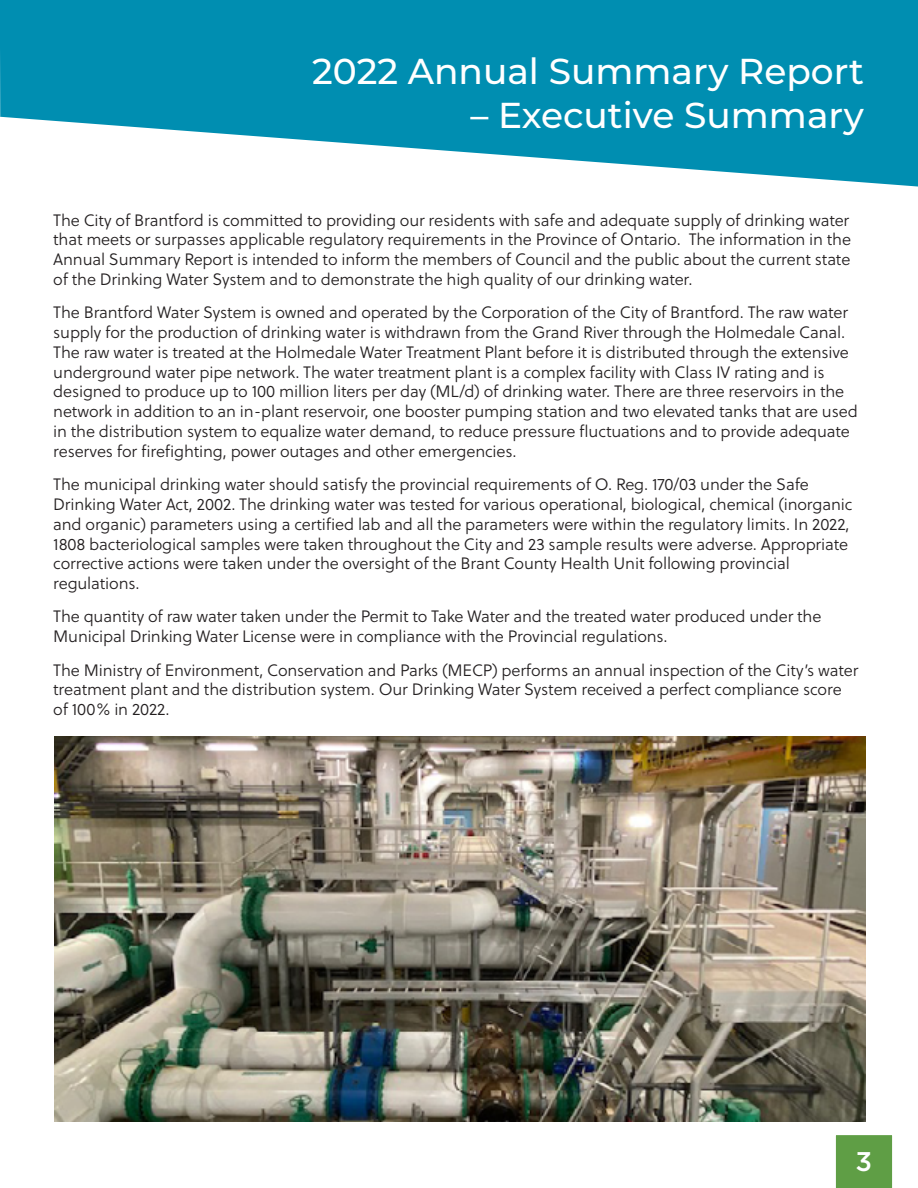
<style>
.page{position:relative;width:918px;height:1188px;background:#fff}
.page>*{position:absolute;margin:0;border:0;box-sizing:border-box;transform-origin:0 0}
.Inner_page_header_h1{font:500 36px "Montserrat";color:#fff}
.t1{font:500 27px "Gotham";color:#fff}
.Body_copy{font:16.5px/19.8px "Soleil Lt";letter-spacing:-.01em;color:#231f20}
</style>
<div class="page">
<svg style="left:0;top:0;width:1px;height:117px"></svg>
<svg style="left:1px;top:0;width:917px;height:187px;fill:#008eb1"></svg>
<div style="left:835px;top:1135px;width:58px;height:53px;background:#5f9e45"></div>
<img style="left:54px;top:737px;width:812px;height:385px">
<h1 class="Inner_page_header_h1" style="left:312px;top:46px;width:553px">2022 Annual Summary Report</h1>
<h1 class="Inner_page_header_h1" style="left:470px;top:90px;width:395px">– Executive Summary</h1>
<p class="Body_copy" style="left:53px;top:210px;width:799px;text-align:justify">The City of Brantford is committed to providing our residents with safe and adequate supply of drinking water that meets or surpasses applicable regulatory requirements in the Province of Ontario. The information in the Annual Summary Report is intended to inform the members of Council and the public about the current state of the Drinking Water System and to demonstrate the high quality of our drinking water.</p>
<p class="Body_copy" style="left:53px;top:302px;width:806px">The Brantford Water System is owned and operated by the Corporation of the City of Brantford. The raw water supply for the production of drinking water is withdrawn from the Grand River through the Holmedale Canal.<br>The raw water is treated at the Holmedale Water Treatment Plant before it is distributed through the extensive underground water pipe network. The water treatment plant is a complex facility with Class IV rating and is designed to produce up to 100 million liters per day (ML/d) of drinking water. There are three reservoirs in the network in addition to an in-plant reservoir, one booster pumping station and two elevated tanks that are used in the distribution system to equalize water demand, to reduce pressure fluctuations and to provide adequate reserves for firefighting, power outages and other emergencies.</p>
<p class="Body_copy" style="left:53px;top:474px;width:801px">The municipal drinking water should satisfy the provincial requirements of O. Reg. 170/03 under the Safe Drinking Water Act, 2002. The drinking water was tested for various operational, biological, chemical (inorganic and organic) parameters using a certified lab and all the parameters were within the regulatory limits. In 2022, 1808 bacteriological samples were taken throughout the City and 23 sample results were adverse. Appropriate corrective actions were taken under the oversight of the Brant County Health Unit following provincial regulations.</p>
<p class="Body_copy" style="left:53px;top:607px;width:770px">The quantity of raw water taken under the Permit to Take Water and the treated water produced under the<br>Municipal Drinking Water License were in compliance with the Provincial regulations.</p>
<p class="Body_copy" style="left:53px;top:660px;width:807px">The Ministry of Environment, Conservation and Parks (MECP) performs an annual inspection of the City’s water treatment plant and the distribution system. Our Drinking Water System received a perfect compliance score of 100% in 2022.</p>
<h2 class="t1" style="left:856px;top:1144px;width:18px">3</h2>
</div>
